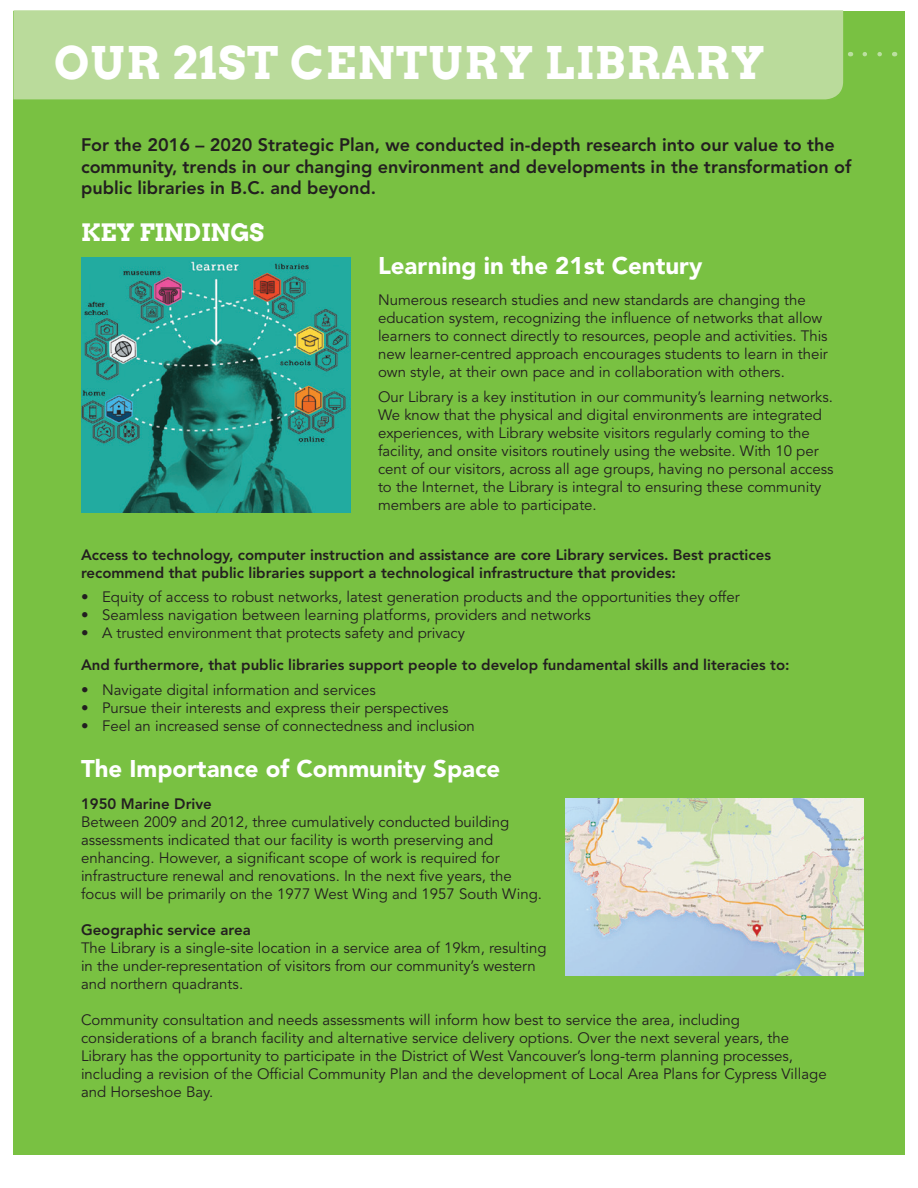
<style>
.page{position:relative;width:918px;height:1188px;background:#fff}
.page>*{position:absolute;margin:0;border:0;box-sizing:border-box;transform-origin:0 0}
.t1{font:700 45px "Arvo";letter-spacing:.03em;color:#fff}
.t2{font:900 24px "Avenir LT Std";color:#fff}
.t3{font:700 24px "Arvo";color:#fff}
.t4{font:800 18px/21.6px "Avenir LT Std";color:#231f20}
.t5{font:15px/18px "Avenir LT Std";color:#231f20}
.t6{font:800 15px/18px "Avenir LT Std";color:#231f20}
</style>
<div class="page">
<div style="left:14px;top:11px;width:891px;height:1144px;background:#79c142"></div>
<div style="left:14px;top:10px;width:829px;height:89px;background:#badb9b"></div>
<img style="left:81px;top:257px;width:269px;height:255px">
<svg style="left:865px;top:52px;width:17px;height:4px"></svg>
<img style="left:566px;top:798px;width:298px;height:177px">
<h1 class="t1" style="left:54px;top:35px;width:712px">OUR 21ST CENTURY LIBRARY</h1>
<p class="t4" style="left:81px;top:134px;width:772px">For the 2016 – 2020 Strategic Plan, we conducted in-depth research into our value to the community, trends in our changing environment and developments in the transformation of public libraries in B.C. and beyond.</p>
<h2 class="t3" style="left:81px;top:217px;width:185px">KEY FINDINGS</h2>
<h2 class="t2" style="left:378px;top:251px;width:326px">Learning in the 21st Century</h2>
<p class="t5" style="left:378px;top:292px;width:451px">Numerous research studies and new standards are changing the education system, recognizing the influence of networks that allow learners to connect directly to resources, people and activities. This new learner-centred approach encourages students to learn in their own style, at their own pace and in collaboration with others.</p>
<p class="t5" style="left:378px;top:388px;width:457px">Our Library is a key institution in our community’s learning networks.<br>We know that the physical and digital environments are integrated experiences, with Library website visitors regularly coming to the facility, and onsite visitors routinely using the website. With 10 per cent of our visitors, across all age groups, having no personal access to the Internet, the Library is integral to ensuring these community members are able to participate.</p>
<p class="t6" style="left:81px;top:545px;width:691px">Access to technology, computer instruction and assistance are core Library services. Best practices recommend that public libraries support a technological infrastructure that provides:</p>
<p class="t5" style="left:81px;top:589px;width:660px">• Equity of access to robust networks, latest generation products and the opportunities they offer</p>
<p class="t5" style="left:81px;top:607px;width:511px">• Seamless navigation between learning platforms, providers and networks</p>
<p class="t5" style="left:81px;top:625px;width:385px">• A trusted environment that protects safety and privacy</p>
<p class="t6" style="left:81px;top:656px;width:710px">And furthermore, that public libraries support people to develop fundamental skills and literacies to:</p>
<p class="t5" style="left:81px;top:681px;width:296px">• Navigate digital information and services</p>
<p class="t5" style="left:81px;top:699px;width:369px">• Pursue their interests and express their perspectives</p>
<p class="t5" style="left:81px;top:717px;width:395px">• Feel an increased sense of connectedness and inclusion</p>
<h2 class="t2" style="left:81px;top:754px;width:421px">The Importance of Community Space</h2>
<p class="t6" style="left:81px;top:794px;width:132px">1950 Marine Drive</p>
<p class="t5" style="left:81px;top:813px;width:463px">Between 2009 and 2012, three cumulatively conducted building assessments indicated that our facility is worth preserving and enhancing. However, a significant scope of work is required for infrastructure renewal and renovations. In the next five years, the focus will be primarily on the 1977 West Wing and 1957 South Wing.</p>
<p class="t6" style="left:81px;top:920px;width:171px">Geographic service area</p>
<p class="t5" style="left:81px;top:939px;width:467px">The Library is a single-site location in a service area of 19km, resulting in the under-representation of visitors from our community’s western and northern quadrants.</p>
<p class="t5" style="left:81px;top:1011px;width:747px">Community consultation and needs assessments will inform how best to service the area, including considerations of a branch facility and alternative service delivery options. Over the next several years, the Library has the opportunity to participate in the District of West Vancouver’s long-term planning processes, including a revision of the Official Community Plan and the development of Local Area Plans for Cypress Village and Horseshoe Bay.</p>
</div>
